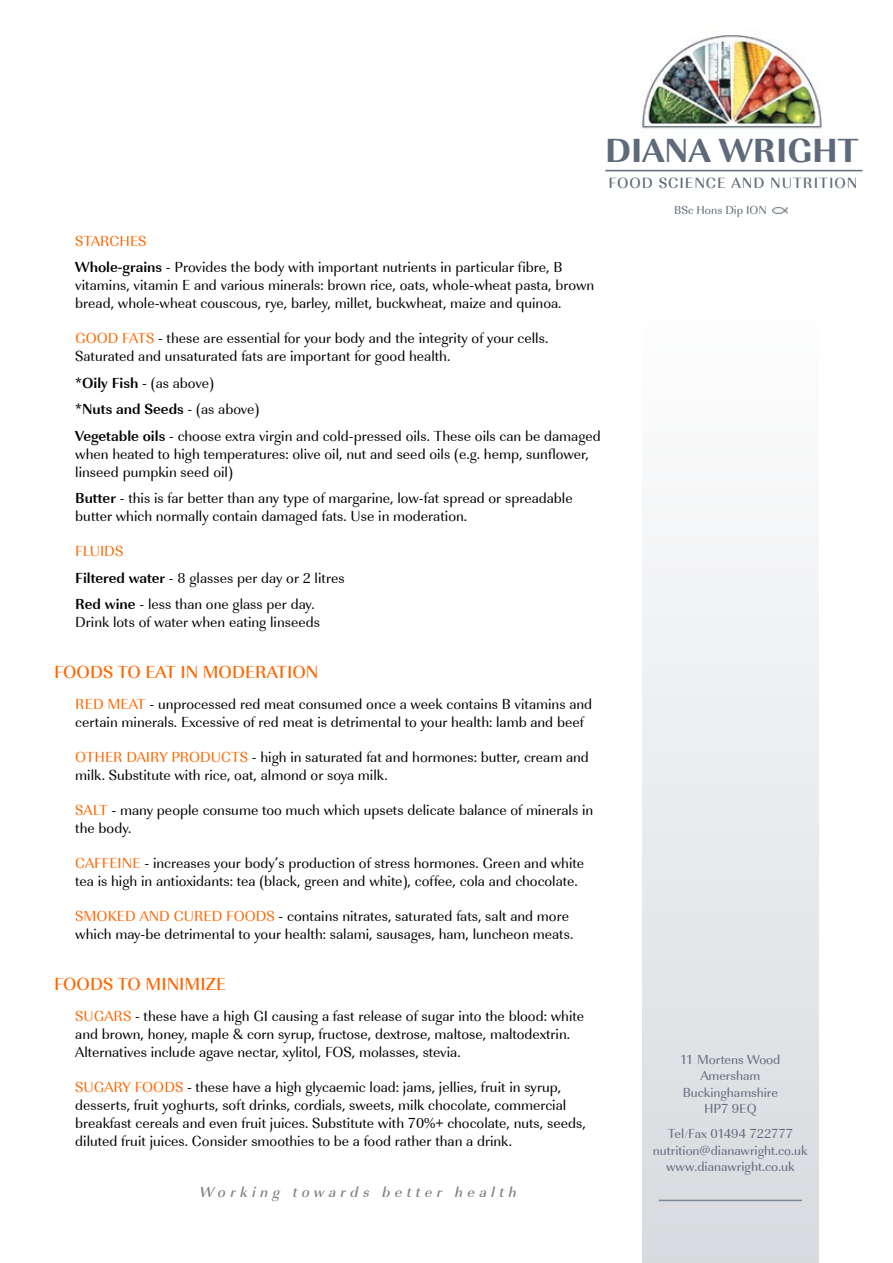
<style>
.page{position:relative;width:893px;height:1263px;background:#fff}
.page>*{position:absolute;margin:0;border:0;box-sizing:border-box;transform-origin:0 0}
.t1{font:700 34.5px "URW Imperial T Extr";color:#5e6a7a}
.t2{font:500 18px "URW Imperial T";color:#f60}
.t3{font:500 15.3px "URW Imperial T";letter-spacing:.06em;color:#5e6a7a}
.t4{font:15px/18px "URW Imperial T";color:#000}
.t5{font:15px "URW Imperial T Medi Obli";letter-spacing:.3em;color:#808080}
.t6{font:13.5px/16.5px "URW Imperial T";color:#5e6a7a;text-align:center}
.t7{font:12px "URW Imperial T";color:#5e6a7a}
.s1{color:#f60}
.s2{font-weight:700}
.s3{font-size:7.05px}
</style>
<div class="page">
<img style="left:642px;top:35px;width:180px;height:94px">
<img style="left:772px;top:208px;width:16px;height:5px">
<div style="left:642px;top:291px;width:176px;height:972px;background:linear-gradient(to bottom,#fff,#d7dade)"></div>
<hr style="left:605px;top:170px;width:257px;height:1px;background:#5e6a7a">
<hr style="left:659px;top:1200px;width:143px;height:1px;background:#7e8895">
<p class="t4" style="left:75px;top:228px;width:489px;line-height:26.5px"><span class="s1">STARCHES<br></span><span class="s2">Whole-grains</span> - Provides the body with important nutrients in particular fibre, B</p>
<p class="t4" style="left:75px;top:277px;width:520px">vitamins, vitamin E and various minerals: brown rice, oats, whole-wheat pasta, brown bread, whole-wheat couscous, rye, barley, millet, buckwheat, maize and quinoa.</p>
<p class="t4" style="left:75px;top:330px;width:475px"><span class="s1">GOOD FATS</span> - these are essential for your body and the integrity of your cells.<br>Saturated and unsaturated fats are important for good health.</p>
<p class="t4" style="left:75px;top:370px;width:527px;line-height:26.5px"><span class="s2">*Oily Fish</span> - (as above)<br><span class="s2">*Nuts and Seeds</span> - (as above)<br><span class="s2">Vegetable oils</span> - choose extra virgin and cold-pressed oils. These oils can be damaged</p>
<p class="t4" style="left:75px;top:445px;width:515px">when heated to high temperatures: olive oil, nut and seed oils (e.g. hemp, sunflower, linseed pumpkin seed oil)</p>
<p class="t4" style="left:75px;top:490px;width:499px"><span class="s2">Butter</span> - this is far better than any type of margarine, low-fat spread or spreadable butter which normally contain damaged fats. Use in moderation.</p>
<p class="t4" style="left:75px;top:538px;width:271px;line-height:26.5px"><span class="s1">FLUIDS<br></span><span class="s2">Filtered water</span> - 8 glasses per day or 2 litres<br><span class="s2">Red wine</span> - less than one glass per day.</p>
<p class="t4" style="left:75px;top:614px;width:246px">Drink lots of water when eating linseeds</p>
<p class="t2" style="left:54px;top:662px;width:266px">FOODS TO EAT IN MODERATION</p>
<p class="t4" style="left:75px;top:695px;width:518px"><span class="s1">RED MEAT</span> - unprocessed red meat consumed once a week contains B vitamins and certain minerals. Excessive of red meat is detrimental to your health: lamb and beef</p>
<p class="t4" style="left:75px;top:748px;width:515px"><span class="s1">OTHER DAIRY PRODUCTS</span> - high in saturated fat and hormones: butter, cream and milk. Substitute with rice, oat, almond or soya milk.</p>
<p class="t4" style="left:75px;top:801px;width:520px"><span class="s1">SALT</span> - many people consume too much which upsets delicate balance of minerals in the body.</p>
<p class="t4" style="left:75px;top:854px;width:510px"><span class="s1">CAFFEINE</span> - increases your body’s production of stress hormones. Green and white tea is high in antioxidants: tea (black, green and white), coffee, cola and chocolate.</p>
<p class="t4" style="left:75px;top:907px;width:500px"><span class="s1">SMOKED AND CURED FOODS</span> - contains nitrates, saturated fats, salt and more which may-be detrimental to your health: salami, sausages, ham, luncheon meats.</p>
<p class="t2" style="left:54px;top:973px;width:173px">FOODS TO MINIMIZE</p>
<p class="t4" style="left:75px;top:1007px;width:510px"><span class="s1">SUGARS</span> - these have a high GI causing a fast release of sugar into the blood: white and brown, honey, maple &amp; corn syrup, fructose, dextrose, maltose, maltodextrin.<br>Alternatives include agave nectar, xylitol, FOS, molasses, stevia.</p>
<p class="t4" style="left:75px;top:1078px;width:512px"><span class="s1">SUGARY FOODS</span> - these have a high glycaemic load: jams, jellies, fruit in syrup, desserts, fruit yoghurts, soft drinks, cordials, sweets, milk chocolate, commercial breakfast cereals and even fruit juices. Substitute with 70%+ chocolate, nuts, seeds, diluted fruit juices. Consider smoothies to be a food rather than a drink.</p>
<p class="t5" style="left:200px;top:1183px;width:318px">Working towards better health</p>
<h1 class="t1" style="left:605px;top:130px;width:255px">DIANA WRIGHT</h1>
<p class="t3" style="left:609px;top:174px;width:250px">FOOD SCIENCE AND NUTRITION</p>
<p class="t7" style="left:674px;top:203px;width:94px">BSc Hons Dip ION</p>
<p class="t6" style="left:680px;top:1051px;width:102px">11 Mortens Wood<br>Amersham<br>Buckinghamshire<br>HP7 9EQ</p>
<p class="t6" style="left:653px;top:1126px;width:156px">Tel <span class="s3">/</span>Fax 01494 722777 nutrition@dianawright.co.uk www.dianawright.co.uk</p>
</div>
